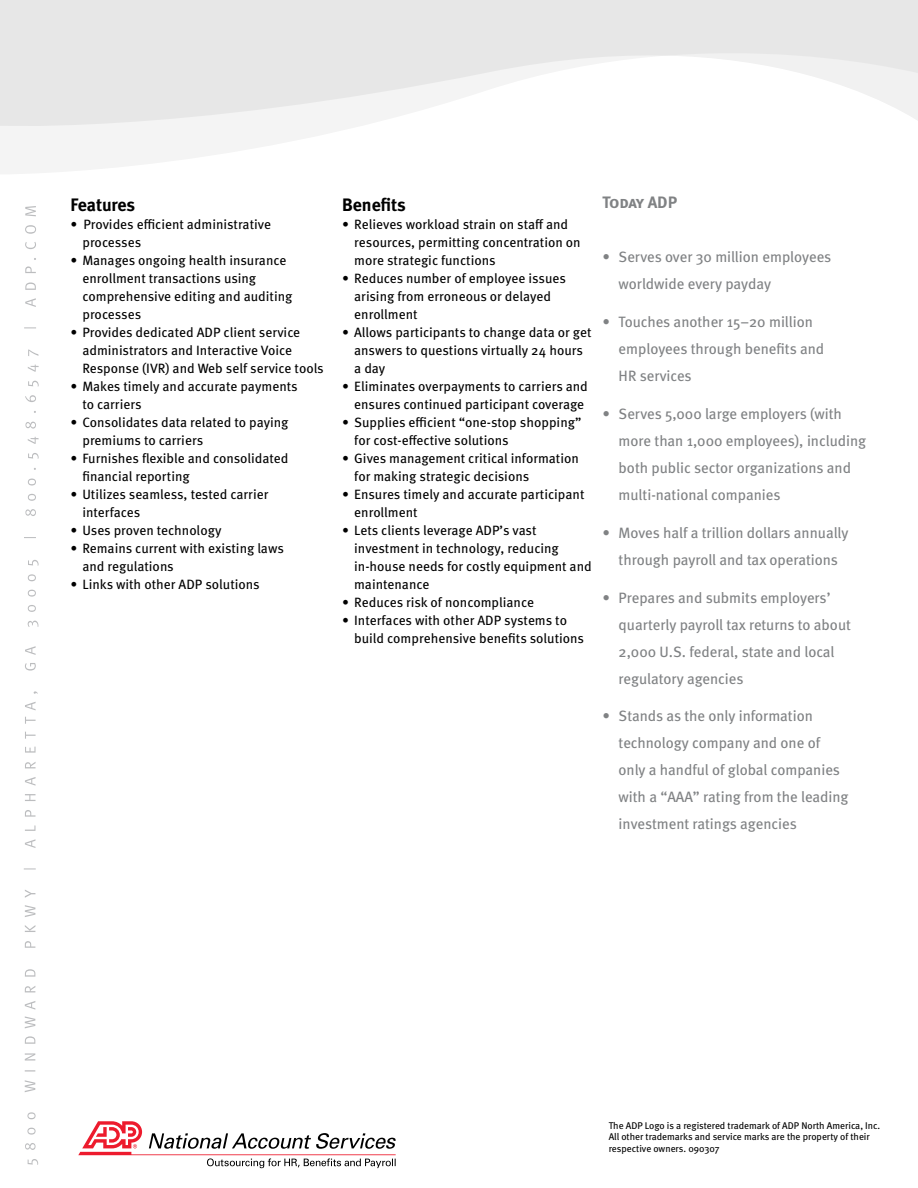
<style>
.page{position:relative;width:918px;height:1188px;background:#fff}
.page>*{position:absolute;margin:0;border:0;box-sizing:border-box;transform-origin:0 0}
.t1{font:700 18px "Meta";letter-spacing:-.005em;color:#000}
.t2{font:16.5px "Meta Bold Caps";letter-spacing:-.015em;color:#808284}
.t3{font:15px/27px "Meta";color:#808284}
.t4{font:13.5px/18px "Meta OT";color:#000}
.t5{font:9.75px/11.7px "Meta";color:#000}
</style>
<div class="page">
<svg style="left:0;top:130px;width:340px;height:44px;fill:#f4f4f4"></svg>
<svg style="left:0;top:0;width:918px;height:130px;fill:#e7e7e7"></svg>
<svg style="left:28px;top:1159px;width:10px;height:6px"></svg>
<svg style="left:25px;top:1143px;width:11px;height:7px"></svg>
<svg style="left:27px;top:1128px;width:9px;height:7px"></svg>
<svg style="left:27px;top:1112px;width:9px;height:7px"></svg>
<svg style="left:25px;top:1080px;width:10px;height:12px"></svg>
<svg style="left:25px;top:1070px;width:10px;height:2px"></svg>
<svg style="left:25px;top:1053px;width:10px;height:8px"></svg>
<svg style="left:25px;top:1036px;width:10px;height:8px"></svg>
<svg style="left:25px;top:1016px;width:10px;height:12px"></svg>
<svg style="left:25px;top:1001px;width:10px;height:9px"></svg>
<svg style="left:25px;top:986px;width:10px;height:6px"></svg>
<svg style="left:25px;top:969px;width:10px;height:8px"></svg>
<svg style="left:25px;top:941px;width:10px;height:7px"></svg>
<svg style="left:25px;top:925px;width:10px;height:7px"></svg>
<svg style="left:25px;top:905px;width:10px;height:12px"></svg>
<svg style="left:25px;top:890px;width:10px;height:8px"></svg>
<svg style="left:24px;top:868px;width:12px;height:1px"></svg>
<svg style="left:25px;top:839px;width:10px;height:9px"></svg>
<svg style="left:25px;top:825px;width:10px;height:6px"></svg>
<svg style="left:25px;top:810px;width:11px;height:7px"></svg>
<svg style="left:25px;top:794px;width:11px;height:7px"></svg>
<svg style="left:25px;top:777px;width:11px;height:9px"></svg>
<svg style="left:25px;top:762px;width:11px;height:6px"></svg>
<svg style="left:25px;top:747px;width:11px;height:6px"></svg>
<svg style="left:25px;top:732px;width:11px;height:7px"></svg>
<svg style="left:25px;top:717px;width:11px;height:7px"></svg>
<svg style="left:25px;top:702px;width:11px;height:8px"></svg>
<svg style="left:25px;top:663px;width:11px;height:8px"></svg>
<svg style="left:25px;top:646px;width:11px;height:9px"></svg>
<svg style="left:28px;top:621px;width:10px;height:6px"></svg>
<svg style="left:28px;top:605px;width:8px;height:7px"></svg>
<svg style="left:28px;top:590px;width:8px;height:7px"></svg>
<svg style="left:28px;top:574px;width:8px;height:7px"></svg>
<svg style="left:28px;top:560px;width:11px;height:6px"></svg>
<svg style="left:24px;top:537px;width:12px;height:1px"></svg>
<svg style="left:25px;top:509px;width:11px;height:7px"></svg>
<svg style="left:28px;top:494px;width:8px;height:7px"></svg>
<svg style="left:28px;top:479px;width:8px;height:7px"></svg>
<svg style="left:28px;top:453px;width:11px;height:6px"></svg>
<svg style="left:28px;top:437px;width:11px;height:7px"></svg>
<svg style="left:25px;top:422px;width:11px;height:7px"></svg>
<svg style="left:25px;top:395px;width:11px;height:7px"></svg>
<svg style="left:28px;top:381px;width:11px;height:6px"></svg>
<svg style="left:28px;top:365px;width:11px;height:7px"></svg>
<svg style="left:28px;top:349px;width:11px;height:7px"></svg>
<svg style="left:24px;top:327px;width:12px;height:1px"></svg>
<svg style="left:25px;top:298px;width:11px;height:9px"></svg>
<svg style="left:25px;top:282px;width:11px;height:8px"></svg>
<svg style="left:25px;top:266px;width:11px;height:7px"></svg>
<svg style="left:25px;top:242px;width:11px;height:7px"></svg>
<svg style="left:25px;top:225px;width:11px;height:9px"></svg>
<svg style="left:25px;top:206px;width:11px;height:10px"></svg>
<svg style="left:78px;top:1121px;width:318px;height:47px"></svg>
<h1 class="t1" style="left:70px;top:194px;width:66px">Features</h1>
<p class="t4" style="left:82px;top:216px;width:190px;text-indent:-12px">• Provides efficient administrative processes</p>
<p class="t4" style="left:82px;top:252px;width:212px;text-indent:-12px">• Manages ongoing health insurance enrollment transactions using comprehensive editing and auditing processes</p>
<p class="t4" style="left:82px;top:324px;width:243px;text-indent:-12px">• Provides dedicated ADP client service administrators and Interactive Voice<br>Response (IVR) and Web self service tools</p>
<p class="t4" style="left:82px;top:378px;width:217px;text-indent:-12px">• Makes timely and accurate payments to carriers</p>
<p class="t4" style="left:82px;top:414px;width:208px;text-indent:-12px">• Consolidates data related to paying premiums to carriers</p>
<p class="t4" style="left:82px;top:450px;width:208px;text-indent:-12px">• Furnishes flexible and consolidated financial reporting</p>
<p class="t4" style="left:82px;top:486px;width:188px;text-indent:-12px">• Utilizes seamless, tested carrier interfaces</p>
<p class="t4" style="left:70px;top:522px;width:153px">• Uses proven technology</p>
<p class="t4" style="left:82px;top:540px;width:203px;text-indent:-12px">• Remains current with existing laws and regulations</p>
<p class="t4" style="left:70px;top:576px;width:191px">• Links with other ADP solutions</p>
<h1 class="t1" style="left:342px;top:194px;width:65px">Benefits</h1>
<p class="t4" style="left:354px;top:216px;width:228px;text-indent:-12px">• Relieves workload strain on staff and resources, permitting concentration on more strategic functions</p>
<p class="t4" style="left:354px;top:270px;width:213px;text-indent:-12px">• Reduces number of employee issues arising from erroneous or delayed enrollment</p>
<p class="t4" style="left:354px;top:324px;width:239px;text-indent:-12px">• Allows participants to change data or get answers to questions virtually 24 hours a day</p>
<p class="t4" style="left:342px;top:378px;width:247px;text-align:right">• Eliminates overpayments to carriers and ensures continued participant coverage</p>
<p class="t4" style="left:354px;top:414px;width:229px;text-indent:-12px">• Supplies efficient “one-stop shopping” for cost-effective solutions</p>
<p class="t4" style="left:354px;top:450px;width:226px;text-indent:-12px">• Gives management critical information for making strategic decisions</p>
<p class="t4" style="left:354px;top:486px;width:232px;text-indent:-12px">• Ensures timely and accurate participant enrollment</p>
<p class="t4" style="left:354px;top:522px;width:239px;text-indent:-12px">• Lets clients leverage ADP’s vast investment in technology, reducing in-house needs for costly equipment and maintenance</p>
<p class="t4" style="left:342px;top:594px;width:193px">• Reduces risk of noncompliance</p>
<p class="t4" style="left:354px;top:612px;width:231px;text-indent:-12px">• Interfaces with other ADP systems to build comprehensive benefits solutions</p>
<p class="t2" style="left:602px;top:193px;width:77px">Today ADP</p>
<p class="t3" style="left:602px;top:244px;width:9px">•</p>
<p class="t3" style="left:602px;top:308px;width:9px">•</p>
<p class="t3" style="left:602px;top:400px;width:9px">•</p>
<p class="t3" style="left:602px;top:519px;width:9px">•</p>
<p class="t3" style="left:602px;top:584px;width:9px">•</p>
<p class="t3" style="left:602px;top:703px;width:9px">•</p>
<p class="t3" style="left:619px;top:244px;width:214px">Serves over 30 million employees worldwide every payday</p>
<p class="t3" style="left:619px;top:308px;width:207px">Touches another 15–20 million employees through benefits and<br>HR services</p>
<p class="t3" style="left:619px;top:400px;width:249px">Serves 5,000 large employers (with more than 1,000 employees), including both public sector organizations and multi-national companies</p>
<p class="t3" style="left:619px;top:519px;width:231px">Moves half a trillion dollars annually through payroll and tax operations</p>
<p class="t3" style="left:619px;top:584px;width:234px">Prepares and submits employers’ quarterly payroll tax returns to about<br>2,000 U.S. federal, state and local regulatory agencies</p>
<p class="t3" style="left:619px;top:703px;width:231px">Stands as the only information technology company and one of only a handful of global companies with a “AAA” rating from the leading investment ratings agencies</p>
<p class="t5" style="left:609px;top:1119px;width:273px">The ADP Logo is a registered trademark of ADP North America, Inc.<br>All other trademarks and service marks are the property of their respective owners. 090307</p>
</div>
